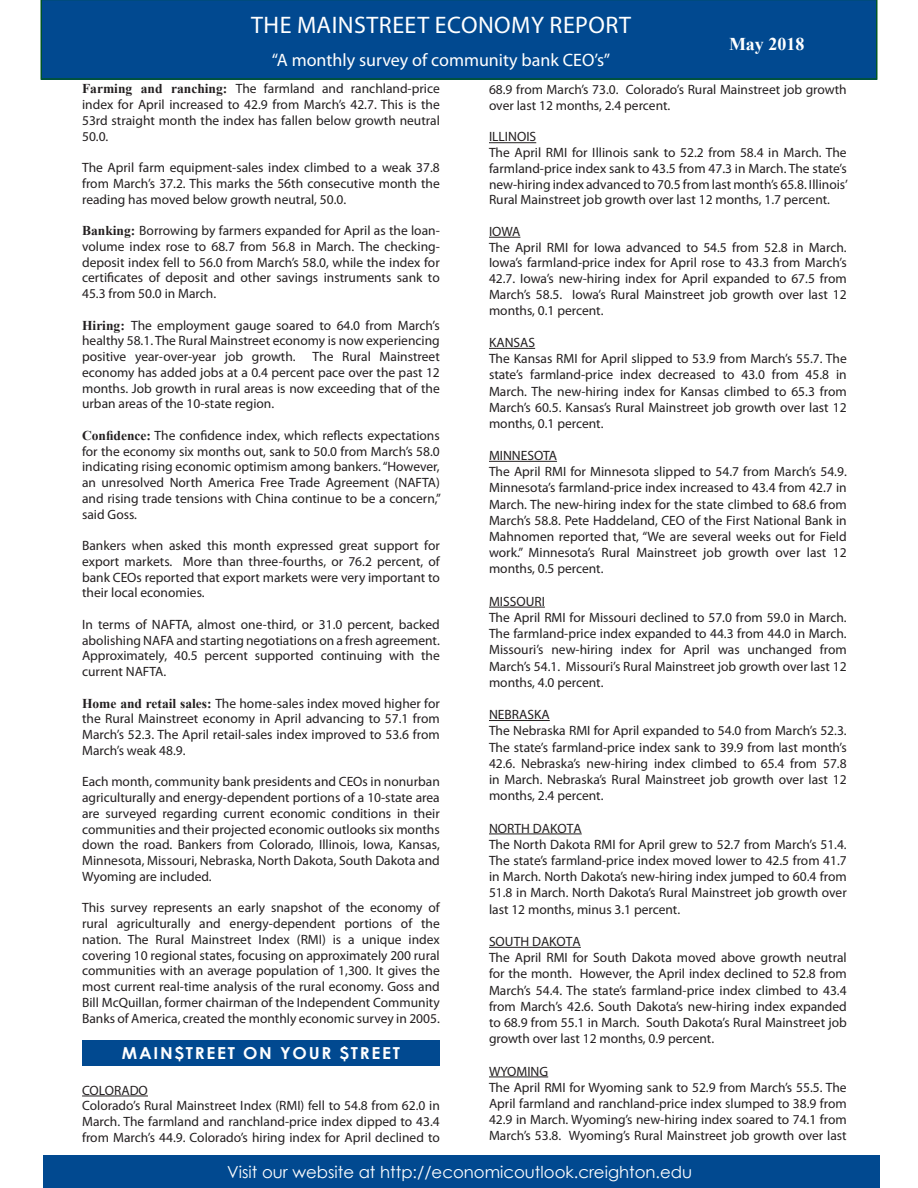
<style>
.page{position:relative;width:918px;height:1188px;background:#fff}
.page>*{position:absolute;margin:0;border:0;box-sizing:border-box;transform-origin:0 0}
.t1{font:24px "Myriad Pro";letter-spacing:.02em;color:#fff}
.t2{font:24px "Impact";letter-spacing:.1em;color:#fff}
.t3{font:18px "Myriad Pro";color:#fff}
.t4{font:700 18px "Times New Roman";color:#fff}
.t5{font:16.5px "Century Gothic";color:#fff}
.karan_last_month{font:700 16.5px "Century Gothic";letter-spacing:.1em;color:#fff;scale:1.04 1}
.karan_last_month-2{font:13.5px/15.8px "Myriad Pro";color:#231f20;text-align:justify}
.Paragraph_Style_1{font:13.5px/16.2px "Myriad Pro";color:#231f20;text-align:justify}
.s1{font-family:"Times New Roman";font-weight:700}
</style>
<div class="page">
<div style="left:43px;top:1155px;width:837px;height:33px;background:#014990"></div>
<div style="left:40px;top:0;width:838px;height:80px;background:#014990"></div>
<div style="left:244px;top:13px;width:394px;height:34px;background:#014990"></div>
<div style="left:82px;top:1040px;width:358px;height:26px;background:#014990"></div>
<hr style="left:82px;top:1096px;width:66px;height:1px;background:#231f20">
<hr style="left:489px;top:142px;width:47px;height:1px;background:#231f20">
<hr style="left:489px;top:237px;width:31px;height:1px;background:#231f20">
<hr style="left:489px;top:348px;width:46px;height:1px;background:#231f20">
<hr style="left:489px;top:461px;width:68px;height:1px;background:#231f20">
<hr style="left:489px;top:607px;width:56px;height:1px;background:#231f20">
<hr style="left:489px;top:720px;width:61px;height:1px;background:#231f20">
<hr style="left:489px;top:834px;width:93px;height:1px;background:#231f20">
<hr style="left:489px;top:947px;width:92px;height:1px;background:#231f20">
<hr style="left:489px;top:1077px;width:59px;height:1px;background:#231f20">
<h1 class="t1" style="left:251px;top:10px;width:381px">THE MAINSTREET ECONOMY REPORT</h1>
<h1 class="t2" style="left:252px;top:11px;width:380px">THE MAINSTEET ECONOMY REPORT</h1>
<h2 class="t3" style="left:272px;top:49px;width:340px">“A monthly survey of community bank CEO’s”</h2>
<h2 class="t4" style="left:729px;top:32px;width:77px">May 2018</h2>
<p class="karan_last_month-2" style="left:82px;top:81px;width:359px"><span class="s1">Farming and ranching:</span> The farmland and ranchland-price index for April increased to 42.9 from March’s 42.7. This is the 53rd straight month the index has fallen below growth neutral 50.0.</p>
<p class="karan_last_month-2" style="left:82px;top:160px;width:359px">The April farm equipment-sales index climbed to a weak 37.8 from March’s 37.2. This marks the 56th consecutive month the reading has moved below growth neutral, 50.0.</p>
<p class="karan_last_month-2" style="left:82px;top:223px;width:359px"><span class="s1">Banking:</span> Borrowing by farmers expanded for April as the loan&shy;volume index rose to 68.7 from 56.8 in March. The checking&shy;deposit index fell to 56.0 from March’s 58.0, while the index for certificates of deposit and other savings instruments sank to 45.3 from 50.0 in March.</p>
<p class="karan_last_month-2" style="left:82px;top:317px;width:359px"><span class="s1">Hiring:</span> The employment gauge soared to 64.0 from March’s healthy 58.1. The Rural Mainstreet economy is now experiencing positive year-over-year job growth.</p>
<p class="karan_last_month-2" style="left:82px;top:349px;width:359px;text-indent:231px">The Rural Mainstreet economy has added jobs at a 0.4 percent pace over the past 12 months. Job growth in rural areas is now exceeding that of the urban areas of the 10-state region.</p>
<p class="karan_last_month-2" style="left:82px;top:427px;width:360px"><span class="s1">Confidence:</span> The confidence index, which reflects expectations for the economy six months out, sank to 50.0 from March’s 58.0 indicating rising economic optimism among bankers. “However, an unresolved North America Free Trade Agreement (NAFTA) and rising trade tensions with China continue to be a concern,” said Goss.</p>
<p class="karan_last_month-2" style="left:82px;top:538px;width:359px">Bankers when asked this month expressed great support for export markets. More than three-fourths, or 76.2 percent, of bank CEOs reported that export markets were very important to their local economies.</p>
<p class="karan_last_month-2" style="left:82px;top:616px;width:359px">In terms of NAFTA, almost one-third, or 31.0 percent, backed abolishing NAFA and starting negotiations on a fresh agreement.<br>Approximately, 40.5 percent supported continuing with the current NAFTA.</p>
<p class="karan_last_month-2" style="left:82px;top:695px;width:359px"><span class="s1">Home and retail sales:</span> The home-sales index moved higher for the Rural Mainstreet economy in April advancing to 57.1 from March’s 52.3. The April retail-sales index improved to 53.6 from March’s weak 48.9.</p>
<p class="karan_last_month-2" style="left:82px;top:774px;width:359px">Each month, community bank presidents and CEOs in nonurban agriculturally and energy-dependent portions of a 10-state area are surveyed regarding current economic conditions in their communities and their projected economic outlooks six months down the road. Bankers from Colorado, Illinois, Iowa, Kansas, Minnesota, Missouri, Nebraska, North Dakota, South Dakota and Wyoming are included.</p>
<p class="karan_last_month-2" style="left:82px;top:900px;width:359px">This survey represents an early snapshot of the economy of rural agriculturally and energy-dependent portions of the nation. The Rural Mainstreet Index (RMI) is a unique index covering 10 regional states, focusing on approximately 200 rural communities with an average population of 1,300. It gives the most current real-time analysis of the rural economy. Goss and Bill McQuillan, former chairman of the Independent Community Banks of America, created the monthly economic survey in 2005.</p>
<p class="karan_last_month" style="left:122px;top:1040px;width:269px">MAIN$TREET ON YOUR $TREET</p>
<p class="karan_last_month-2" style="left:82px;top:1082px;width:67px">COLORADO</p>
<p class="karan_last_month-2" style="left:82px;top:1098px;width:359px">Colorado’s Rural Mainstreet Index (RMI) fell to 54.8 from 62.0 in March. The farmland and ranchland-price index dipped to 43.4 from March’s 44.9. Colorado’s hiring index for April declined to</p>
<p class="karan_last_month-2" style="left:489px;top:82px;width:359px">68.9 from March’s 73.0. Colorado’s Rural Mainstreet job growth over last 12 months, 2.4 percent.</p>
<p class="karan_last_month-2" style="left:489px;top:129px;width:49px">ILLINOIS</p>
<p class="karan_last_month-2" style="left:489px;top:145px;width:360px">The April RMI for Illinois sank to 52.2 from 58.4 in March. The farmland-price index sank to 43.5 from 47.3 in March. The state’s new-hiring index advanced to 70.5 from last month’s 65.8. Illinois’ Rural Mainstreet job growth over last 12 months, 1.7 percent.</p>
<p class="karan_last_month-2" style="left:489px;top:223px;width:33px">IOWA</p>
<p class="karan_last_month-2" style="left:489px;top:239px;width:359px">The April RMI for Iowa advanced to 54.5 from 52.8 in March.<br>Iowa’s farmland-price index for April rose to 43.3 from March’s 42.7. Iowa’s new-hiring index for April expanded to 67.5 from March’s 58.5. Iowa’s Rural Mainstreet job growth over last 12 months, 0.1 percent.</p>
<p class="karan_last_month-2" style="left:489px;top:334px;width:48px">KANSAS</p>
<p class="karan_last_month-2" style="left:489px;top:350px;width:359px;line-height:16.2px">The Kansas RMI for April slipped to 53.9 from March’s 55.7. The state’s farmland-price index decreased to 43.0 from 45.8 in March. The new-hiring index for Kansas climbed to 65.3 from March’s 60.5. Kansas’s Rural Mainstreet job growth over last 12 months, 0.1 percent.</p>
<p class="karan_last_month-2" style="left:489px;top:447px;width:70px">MINNESOTA</p>
<p class="karan_last_month-2" style="left:489px;top:463px;width:359px;line-height:16.2px">The April RMI for Minnesota slipped to 54.7 from March’s 54.9.<br>Minnesota’s farmland-price index increased to 43.4 from 42.7 in March. The new-hiring index for the state climbed to 68.6 from March’s 58.8. Pete Haddeland, CEO of the First National Bank in Mahnomen reported that, “We are several weeks out for Field work.” Minnesota’s Rural Mainstreet job growth over last 12 months, 0.5 percent.</p>
<p class="karan_last_month-2" style="left:489px;top:593px;width:57px">MISSOURI</p>
<p class="karan_last_month-2" style="left:489px;top:609px;width:359px;line-height:16.2px">The April RMI for Missouri declined to 57.0 from 59.0 in March.<br>The farmland-price index expanded to 44.3 from 44.0 in March.<br>Missouri’s new-hiring index for April was unchanged from March’s 54.1. Missouri’s Rural Mainstreet job growth over last 12 months, 4.0 percent.</p>
<p class="karan_last_month-2" style="left:489px;top:707px;width:62px">NEBRASKA</p>
<p class="karan_last_month-2" style="left:489px;top:723px;width:359px;line-height:16.2px">The Nebraska RMI for April expanded to 54.0 from March’s 52.3.<br>The state’s farmland-price index sank to 39.9 from last month’s 42.6. Nebraska’s new-hiring index climbed to 65.4 from 57.8 in March. Nebraska’s Rural Mainstreet job growth over last 12 months, 2.4 percent.</p>
<p class="karan_last_month-2" style="left:489px;top:820px;width:94px">NORTH DAKOTA</p>
<p class="karan_last_month-2" style="left:489px;top:836px;width:359px;line-height:16.2px">The North Dakota RMI for April grew to 52.7 from March’s 51.4.<br>The state’s farmland-price index moved lower to 42.5 from 41.7 in March. North Dakota’s new-hiring index jumped to 60.4 from 51.8 in March. North Dakota’s Rural Mainstreet job growth over last 12 months, minus 3.1 percent.</p>
<p class="karan_last_month-2" style="left:489px;top:933px;width:93px">SOUTH DAKOTA</p>
<p class="karan_last_month-2" style="left:489px;top:949px;width:359px;line-height:16.2px">The April RMI for South Dakota moved above growth neutral for the month. However, the April index declined to 52.8 from March’s 54.4. The state’s farmland-price index climbed to 43.4 from March’s 42.6. South Dakota’s new-hiring index expanded to 68.9 from 55.1 in March. South Dakota’s Rural Mainstreet job growth over last 12 months, 0.9 percent.</p>
<p class="karan_last_month-2" style="left:489px;top:1063px;width:61px">WYOMING</p>
<p class="Paragraph_Style_1" style="left:489px;top:1079px;width:359px">The April RMI for Wyoming sank to 52.9 from March’s 55.5. The April farmland and ranchland-price index slumped to 38.9 from 42.9 in March. Wyoming’s new-hiring index soared to 74.1 from March’s 53.8. Wyoming’s Rural Mainstreet job growth over last</p>
<p class="t5" style="left:227px;top:1160px;width:467px">Visit our website at http://economicoutlook.creighton.edu</p>
</div>
